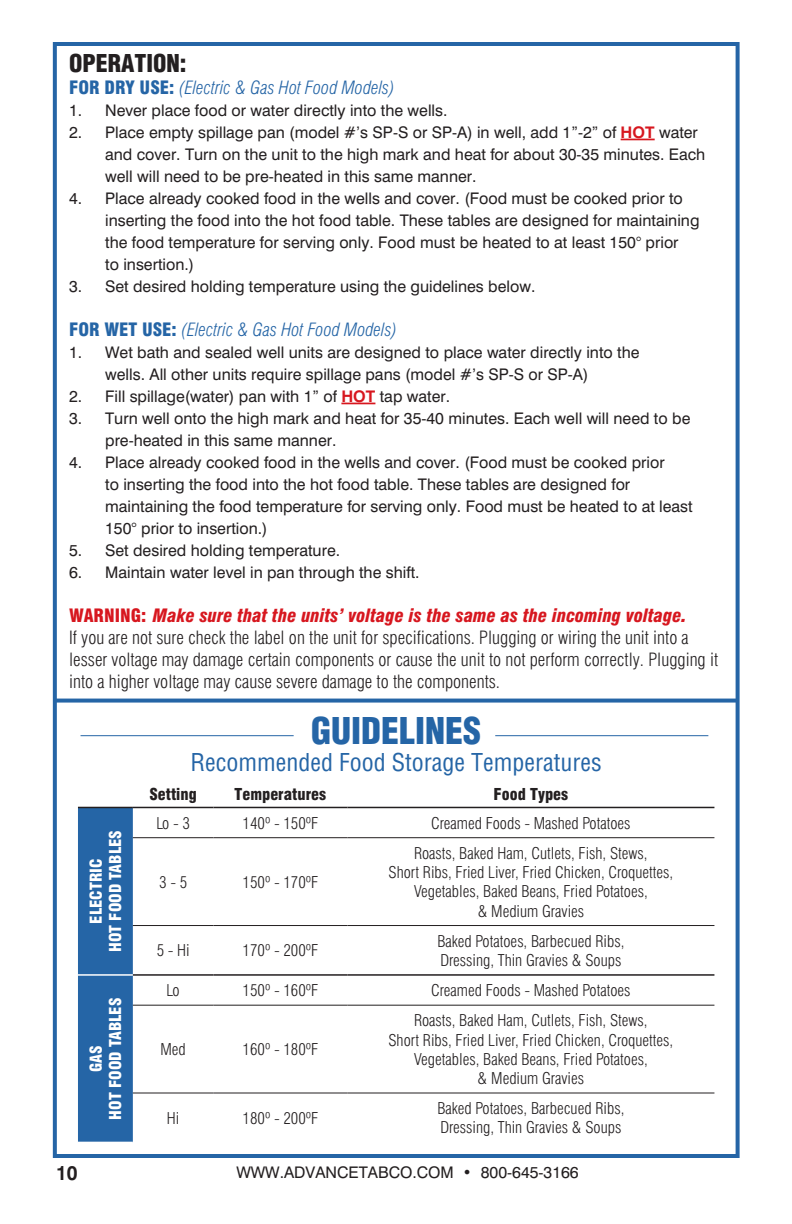
<style>
.page{position:relative;width:792px;height:1224px;background:#fff}
.page>*{position:absolute;margin:0;border:0;box-sizing:border-box;transform-origin:0 0}
.t1{font:900 condensed 36px "Helvetica";color:#2565a6}
.t2{font:condensed 24px "Helvetica";color:#2565a6}
.t3{font:900 condensed 24px "Helvetica";color:#231f20}
.t4{font:700 20px "Swiss 721 BT";color:#231f20;scale:.95 1}
.t5{font:300 condensed 18px/22px "Swiss 721 BT";color:#231f20}
.t6{font:italic 300 condensed 18px "Swiss 721 BT";color:#2565a6}
.t7{font:16px/22px "Swiss 721 BT";color:#231f20}
.t8{font:300 condensed 16px/19.2px "Swiss 721 BT";color:#231f20;text-align:center}
.t9{font:900 condensed 16px/19.2px "Swiss 721 BT";color:#fff;text-align:center}
.t10{font:900 condensed 16px "Swiss 721 BT";color:#231f20}
.s1{font-weight:900;font-style:normal}
.s2{font-weight:700;color:#d7171f}
.s3{font-weight:900;color:#d7171f}
.s4{font-weight:900;font-style:italic;color:#d7171f}
</style>
<div class="page">
<div style="left:53px;top:42px;width:687px;height:1116px;border:4px solid #2565a6"></div>
<hr style="left:621px;top:139px;width:34px;height:1px;background:#d7171f">
<hr style="left:341px;top:403px;width:34px;height:1px;background:#d7171f">
<hr style="left:495px;top:735px;width:213px;height:1px;background:#2565a6">
<hr style="left:81px;top:735px;width:213px;height:1px;background:#2565a6">
<div style="left:78px;top:808px;width:55px;height:334px;background:#2565a6"></div>
<hr style="left:78px;top:807px;width:55px;height:1px;background:#231f20">
<hr style="left:133px;top:807px;width:80px;height:1px;background:#231f20">
<hr style="left:213px;top:807px;width:134px;height:1px;background:#231f20">
<hr style="left:347px;top:807px;width:367px;height:1px;background:#231f20">
<hr style="left:133px;top:974px;width:80px;height:2px;background:#231f20">
<hr style="left:213px;top:974px;width:134px;height:2px;background:#231f20">
<hr style="left:347px;top:974px;width:367px;height:2px;background:#231f20">
<hr style="left:133px;top:837px;width:80px;height:1px;background:#231f20">
<hr style="left:213px;top:837px;width:134px;height:1px;background:#231f20">
<hr style="left:347px;top:837px;width:367px;height:1px;background:#231f20">
<hr style="left:133px;top:925px;width:80px;height:1px;background:#231f20">
<hr style="left:213px;top:925px;width:134px;height:1px;background:#231f20">
<hr style="left:347px;top:925px;width:367px;height:1px;background:#231f20">
<hr style="left:133px;top:1005px;width:80px;height:1px;background:#231f20">
<hr style="left:213px;top:1005px;width:134px;height:1px;background:#231f20">
<hr style="left:347px;top:1005px;width:367px;height:1px;background:#231f20">
<hr style="left:133px;top:1093px;width:80px;height:1px;background:#231f20">
<hr style="left:213px;top:1093px;width:134px;height:1px;background:#231f20">
<hr style="left:347px;top:1093px;width:367px;height:1px;background:#231f20">
<hr style="left:78px;top:974px;width:55px;height:2px;background:#fff">
<svg style="left:56px;top:699px;width:680px;height:4px;background:#3c75af"></svg>
<h2 class="t3" style="left:69px;top:48px;width:119px">OPERATION:</h2>
<p class="t6" style="left:69px;top:76px;width:327px"><span class="s1">FOR DRY USE:</span> (Electric &amp; Gas Hot Food Models)</p>
<p class="t7" style="left:69px;top:99px;width:380px">1. Never place food or water directly into the wells.</p>
<p class="t7" style="left:105px;top:121px;width:602px;text-indent:-36px">2. Place empty spillage pan (model #’s SP-S or SP-A) in well, add 1”-2” of <span class="s2">HOT</span> water and cover. Turn on the unit to the high mark and heat for about 30-35 minutes. Each well will need to be pre-heated in this same manner.</p>
<p class="t7" style="left:105px;top:187px;width:596px;text-indent:-36px">4. Place already cooked food in the wells and cover. (Food must be cooked prior to inserting the food into the hot food table. These tables are designed for maintaining the food temperature for serving only. Food must be heated to at least 150° prior<br>to insertion.)</p>
<p class="t7" style="left:69px;top:275px;width:468px">3. Set desired holding temperature using the guidelines below.</p>
<p class="t6" style="left:69px;top:318px;width:329px"><span class="s1">FOR WET USE:</span> (Electric &amp; Gas Hot Food Models)</p>
<p class="t7" style="left:105px;top:341px;width:536px;text-indent:-36px">1. Wet bath and sealed well units are designed to place water directly into the wells. All other units require spillage pans (model #’s SP-S or SP-A)</p>
<p class="t7" style="left:69px;top:385px;width:383px">2. Fill spillage(water) pan with 1” of <span class="s2">HOT</span> tap water.</p>
<p class="t7" style="left:105px;top:407px;width:587px;text-indent:-36px">3. Turn well onto the high mark and heat for 35-40 minutes. Each well will need to be pre-heated in this same manner.</p>
<p class="t7" style="left:105px;top:451px;width:589px;text-indent:-36px">4. Place already cooked food in the wells and cover. (Food must be cooked prior<br>to inserting the food into the hot food table. These tables are designed for maintaining the food temperature for serving only. Food must be heated to at least 150° prior to insertion.)</p>
<p class="t7" style="left:69px;top:539px;width:273px">5. Set desired holding temperature.</p>
<p class="t7" style="left:69px;top:561px;width:352px">6. Maintain water level in pan through the shift.</p>
<p class="t5" style="left:69px;top:604px;width:650px"><span class="s3">WARNING:</span> <span class="s4">Make sure that the units’ voltage is the same as the incoming voltage.<br></span>If you are not sure check the label on the unit for specifications. Plugging or wiring the unit into a lesser voltage may damage certain components or cause the unit to not perform correctly. Plugging it into a higher voltage may cause severe damage to the components.</p>
<h1 class="t1" style="left:311px;top:708px;width:172px">GUIDELINES</h1>
<h2 class="t2" style="left:191px;top:748px;width:413px">Recommended Food Storage Temperatures</h2>
<p class="t10" style="left:149px;top:784px;width:49px">Setting</p>
<p class="t10" style="left:235px;top:784px;width:93px">Temperatures</p>
<p class="t10" style="left:494px;top:784px;width:76px">Food Types</p>
<p class="t9" style="left:87px;top:952px;width:123px;rotate:-90deg">ELECTRIC<br>HOT FOOD TABLES</p>
<p class="t8" style="left:156px;top:813px;width:35px">Lo - 3</p>
<p class="t8" style="left:243px;top:813px;width:77px">140º - 150ºF</p>
<p class="t8" style="left:431px;top:813px;width:201px">Creamed Foods - Mashed Potatoes</p>
<p class="t8" style="left:389px;top:844px;width:286px">Roasts, Baked Ham, Cutlets, Fish, Stews,<br>Short Ribs, Fried Liver, Fried Chicken, Croquettes, Vegetables, Baked Beans, Fried Potatoes,<br>&amp; Medium Gravies</p>
<p class="t8" style="left:159px;top:872px;width:29px">3 - 5</p>
<p class="t8" style="left:243px;top:872px;width:77px">150º - 170ºF</p>
<p class="t8" style="left:157px;top:941px;width:34px">5 - Hi</p>
<p class="t8" style="left:243px;top:941px;width:77px">170º - 200ºF</p>
<p class="t8" style="left:437px;top:931px;width:189px;text-align:left">Baked Potatoes, Barbecued Ribs,<br>Dressing, Thin Gravies &amp; Soups</p>
<p class="t9" style="left:87px;top:1120px;width:123px;rotate:-90deg">GAS<br>HOT FOOD TABLES</p>
<p class="t8" style="left:167px;top:981px;width:15px">Lo</p>
<p class="t8" style="left:243px;top:981px;width:77px">150º - 160ºF</p>
<p class="t8" style="left:431px;top:981px;width:201px">Creamed Foods - Mashed Potatoes</p>
<p class="t8" style="left:160px;top:1040px;width:27px">Med</p>
<p class="t8" style="left:243px;top:1040px;width:77px">160º - 180ºF</p>
<p class="t8" style="left:389px;top:1011px;width:286px">Roasts, Baked Ham, Cutlets, Fish, Stews,<br>Short Ribs, Fried Liver, Fried Chicken, Croquettes, Vegetables, Baked Beans, Fried Potatoes,<br>&amp; Medium Gravies</p>
<p class="t8" style="left:167px;top:1108px;width:14px">Hi</p>
<p class="t8" style="left:243px;top:1108px;width:77px">180º - 200ºF</p>
<p class="t8" style="left:437px;top:1099px;width:189px;text-align:left">Baked Potatoes, Barbecued Ribs,<br>Dressing, Thin Gravies &amp; Soups</p>
<p class="t4" style="left:56px;top:1160px;width:24px">10</p>
<p class="t7" style="left:236px;top:1161px;width:344px">WWW.ADVANCETABCO.COM • 800-645-3166</p>
</div>
